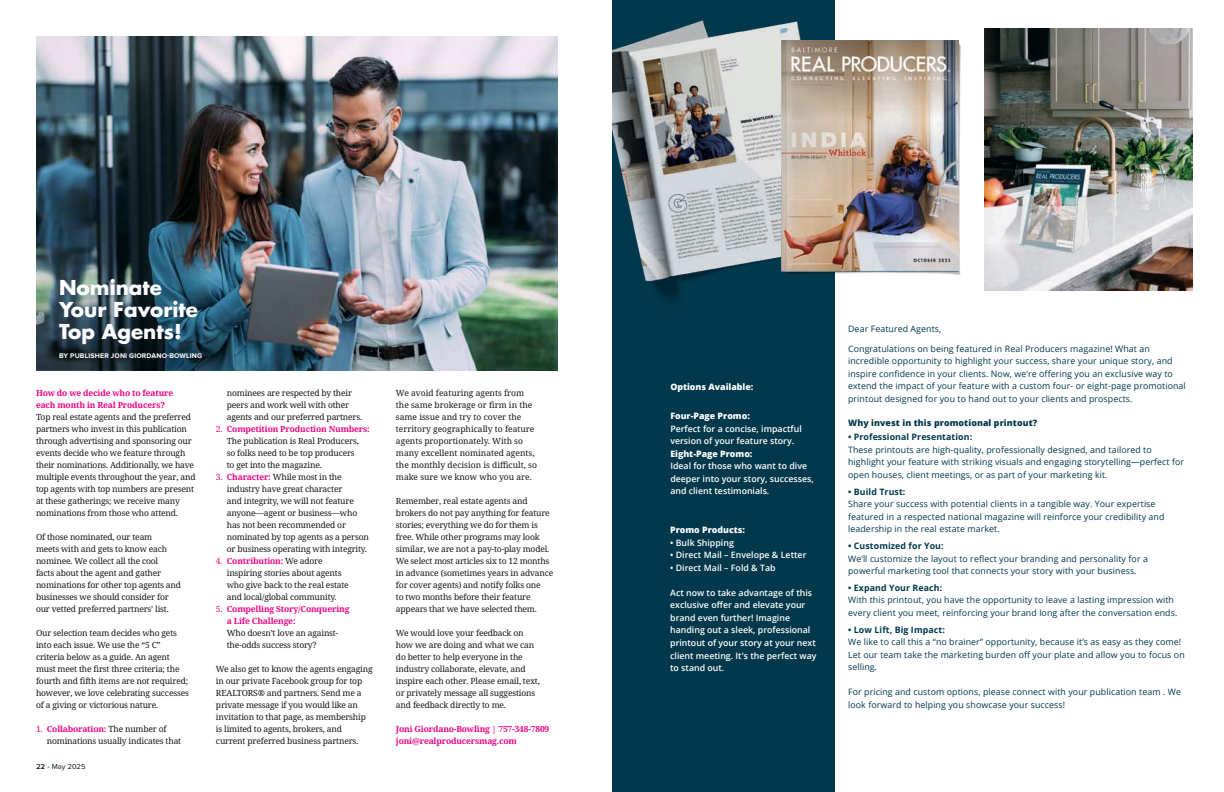
<style>
.page{position:relative;width:1224px;height:792px;background:#fff}
.page>*{position:absolute;margin:0;border:0;box-sizing:border-box;transform-origin:0 0}
.t1{font:700 20px/22px "Futura Std";color:#fff}
.t2{font:8.8px/12.5px "Open Sans";letter-spacing:.01em;color:#01384b}
.t3{font:600 8.8px/12.5px "Open Sans";color:#fff}
.t4{font:8.8px/12.5px "Open Sans";letter-spacing:.01em;color:#01384b}
.t5{font:700 8.8px "Open Sans";letter-spacing:.01em;color:#01384b}
.t6{font:800 8.8px "Open Sans";color:#fff}
.t7{font:800 8.8px "Open Sans";letter-spacing:.01em;color:#01384b}
.t8{font:8.5px/12px "Avrile Serif";letter-spacing:-.02em;color:#171713}
.t9{font:8.5px/12px "Avrile Serif";color:#171713}
.t10{font:700 8.5px/12px "Avrile Serif";letter-spacing:-.02em;color:#ed0783}
.t11{font:7.5px "Proxima Nova";letter-spacing:.005em;color:#171713}
.t12{font:700 7px "Proxima Nova";letter-spacing:.02em;color:#fff}
.s1{color:#ed0783}
.s2{font-weight:700;color:#ed0783}
.s3{font-weight:600}
.s4{color:#31a5d9}
.s5{font-weight:400}
</style>
<div class="page">
<div style="left:612px;top:0;width:222px;height:792px;background:#01384b"></div>
<img style="left:612px;top:10px;width:430px;height:302px">
<img style="left:781px;top:40px;width:177px;height:232px">
<img style="left:985px;top:29px;width:208px;height:262px">
<img style="left:36px;top:36px;width:522px;height:335px">
<img style="left:36px;top:228px;width:376px;height:142px">
<h1 class="t1" style="left:59px;top:276px;width:140px">Nominate<br>Your Favorite<br>Top Agents!</h1>
<p class="t12" style="left:59px;top:353px;width:145px">BY PUBLISHER JONI GIORDANO-BOWLING</p>
<p class="t10" style="left:36px;top:387px;width:139px">How do we decide who to feature each month in Real Producers?</p>
<p class="t8" style="left:36px;top:411px;width:161px">Top real estate agents and the preferred partners who invest in this publication through advertising and sponsoring our events decide who we feature through their nominations. Additionally, we have multiple events throughout the year, and top agents with top numbers are present at these gatherings; we receive many nominations from those who attend.</p>
<p class="t8" style="left:36px;top:531px;width:147px">Of those nominated, our team<br>meets with and gets to know each nominee. We collect all the cool<br>facts about the agent and gather nominations for other top agents and businesses we should consider for our vetted preferred partners’ list.</p>
<p class="t8" style="left:36px;top:627px;width:154px">Our selection team decides who gets into each issue. We use the “5 C” criteria below as a guide. An agent must meet the first three criteria; the fourth and fifth items are not required; however, we love celebrating successes of a giving or victorious nature.</p>
<p class="t8" style="left:47px;top:723px;width:136px;text-indent:-11px"><span class="s1">1.</span> <span class="s2">Collaboration:</span> The number of nominations usually indicates that</p>
<p class="t11" style="left:36px;top:762px;width:51px"><span class="s3">22</span> <span class="s4">•</span> May 2025</p>
<p class="t8" style="left:227px;top:387px;width:137px">nominees are respected by their peers and work well with other agents and our preferred partners.</p>
<p class="t8" style="left:227px;top:423px;width:145px;text-indent:-11px"><span class="s1">2.</span> <span class="s2">Competition Production Numbers:<br></span>The publication is Real Producers,<br>so folks need to be top producers<br>to get into the magazine.</p>
<p class="t8" style="left:227px;top:471px;width:144px;text-indent:-11px"><span class="s1">3.</span> <span class="s2">Character:</span> While most in the industry have great character<br>and integrity, we will not feature anyone—agent or business—who has not been recommended or nominated by top agents as a person or business operating with integrity.</p>
<p class="t8" style="left:227px;top:555px;width:124px;text-indent:-11px"><span class="s1">4.</span> <span class="s2">Contribution:</span> We adore inspiring stories about agents who give back to the real estate and local/global community.</p>
<p class="t10" style="left:227px;top:603px;width:124px;text-indent:-11px"><span class="s5">5.</span> Compelling Story/Conquering a Life Challenge:</p>
<p class="t8" style="left:227px;top:627px;width:113px">Who doesn’t love an against&shy;the-odds success story?</p>
<p class="t8" style="left:216px;top:663px;width:158px">We also get to know the agents engaging in our private Facebook group for top REALTORS® and partners. Send me a private message if you would like an invitation to that page, as membership is limited to agents, brokers, and current preferred business partners.</p>
<p class="t9" style="left:396px;top:387px;width:142px">We avoid featuring agents from the same brokerage or firm in the same issue and try to cover the territory geographically to feature agents proportionately. With so many excellent nominated agents, the monthly decision is difficult, so make sure we know who you are.</p>
<p class="t8" style="left:396px;top:495px;width:159px">Remember, real estate agents and brokers do not pay anything for feature stories; everything we do for them is free. While other programs may look similar, we are not a pay-to-play model.<br>We select most articles six to 12 months in advance (sometimes years in advance for cover agents) and notify folks one<br>to two months before their feature appears that we have selected them.</p>
<p class="t8" style="left:396px;top:627px;width:145px">We would love your feedback on how we are doing and what we can do better to help everyone in the industry collaborate, elevate, and inspire each other. Please email, text, or privately message all suggestions and feedback directly to me.</p>
<p class="t10" style="left:396px;top:723px;width:155px">Joni Giordano-Bowling | 757-348-7809 joni@realproducersmag.com</p>
<p class="t6" style="left:670px;top:381px;width:85px">Options Available:</p>
<p class="t6" style="left:670px;top:410px;width:81px">Four-Page Promo:</p>
<p class="t3" style="left:670px;top:422px;width:133px">Perfect for a concise, impactful version of your feature story.</p>
<p class="t6" style="left:670px;top:447px;width:84px">Eight-Page Promo:</p>
<p class="t3" style="left:670px;top:460px;width:145px">Ideal for those who want to dive deeper into your story, successes, and client testimonials.</p>
<p class="t6" style="left:670px;top:523px;width:76px">Promo Products:</p>
<p class="t3" style="left:670px;top:536px;width:65px">• Bulk Shipping</p>
<p class="t3" style="left:670px;top:549px;width:138px">• Direct Mail – Envelope &amp; Letter</p>
<p class="t3" style="left:670px;top:561px;width:107px">• Direct Mail – Fold &amp; Tab</p>
<p class="t3" style="left:670px;top:586px;width:148px">Act now to take advantage of this exclusive offer and elevate your brand even further! Imagine handing out a sleek, professional printout of your story at your next client meeting. It's the perfect way to stand out.</p>
<p class="t2" style="left:848px;top:322px;width:95px">Dear Featured Agents,</p>
<p class="t2" style="left:848px;top:342px;width:339px">Congratulations on being featured in Real Producers magazine! What an incredible opportunity to highlight your success, share your unique story, and inspire confidence in your clients. Now, we’re offering you an exclusive way to extend the impact of your feature with a custom four- or eight-page promotional printout designed for you to hand out to your clients and prospects.</p>
<p class="t7" style="left:848px;top:417px;width:191px">Why invest in this promotional printout?</p>
<p class="t5" style="left:848px;top:430px;width:126px">• Professional Presentation:</p>
<p class="t2" style="left:848px;top:443px;width:338px">These printouts are high-quality, professionally designed, and tailored to highlight your feature with striking visuals and engaging storytelling—perfect for open houses, client meetings, or as part of your marketing kit.</p>
<p class="t5" style="left:848px;top:485px;width:59px">• Build Trust:</p>
<p class="t2" style="left:848px;top:498px;width:318px">Share your success with potential clients in a tangible way. Your expertise featured in a respected national magazine will reinforce your credibility and leadership in the real estate market.</p>
<p class="t5" style="left:848px;top:540px;width:97px">• Customized for You:</p>
<p class="t2" style="left:848px;top:552px;width:301px">We’ll customize the layout to reflect your branding and personality for a powerful marketing tool that connects your story with your business.</p>
<p class="t5" style="left:848px;top:582px;width:96px">• Expand Your Reach:</p>
<p class="t4" style="left:848px;top:594px;width:331px">With this printout, you have the opportunity to leave a lasting impression with every client you meet, reinforcing your brand long after the conversation ends.</p>
<p class="t5" style="left:848px;top:623px;width:98px">• Low Lift, Big Impact:</p>
<p class="t2" style="left:848px;top:636px;width:338px">We like to call this a “no brainer” opportunity, because it’s as easy as they come!<br>Let our team take the marketing burden off your plate and allow you to focus on selling.</p>
<p class="t2" style="left:848px;top:686px;width:334px">For pricing and custom options, please connect with your publication team . We look forward to helping you showcase your success!</p>
</div>
